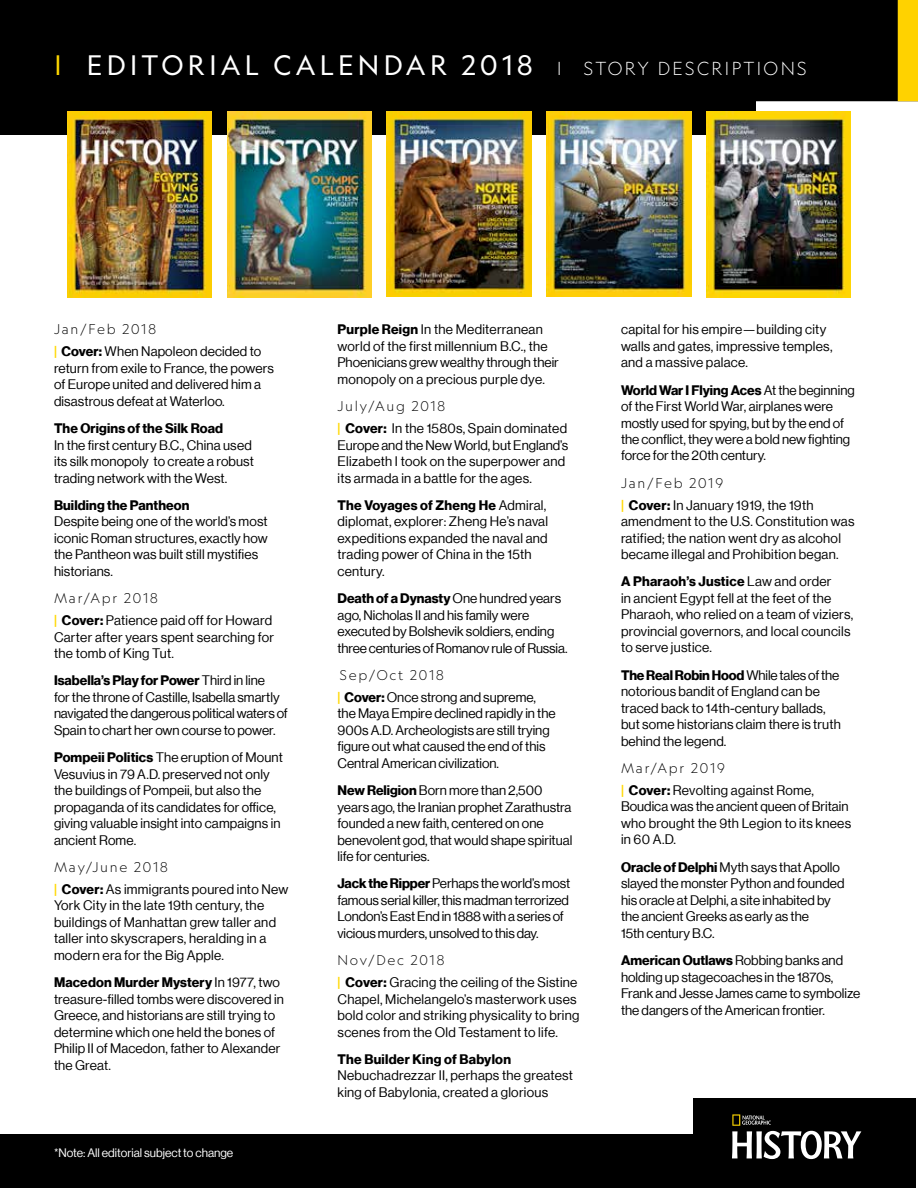
<style>
.page{position:relative;width:918px;height:1188px;background:#fff}
.page>*{position:absolute;margin:0;border:0;box-sizing:border-box;transform-origin:0 0}
.t1{font:27px "Geograph";letter-spacing:.16em;color:#fff}
.t2{font:300 18px "Geograph";letter-spacing:.13em;color:#fff}
.t3{font:13.5px/16.5px "N Haas Grotesk DS Pro 55 Rg";letter-spacing:.01em;color:#000}
.t4{font:13.5px "N Haas Grotesk DS Pro 75 Bd";letter-spacing:.01em;color:#000}
.t5{font:13.5px/16.5px "N Haas Grotesk DS Pro 55 Rg";letter-spacing:-.01em;color:#000}
.t6{font:300 13.5px "Geograph";letter-spacing:.13em;color:#000}
.t7{font:13.5px "N Haas Grotesk DS Pro 75 Bd";letter-spacing:-.01em;color:#000}
.t8{font:12px "N Haas Grotesk DS Pro 55 Rg";color:#fff}
.s1{color:#ffd800}
.s2{font-family:"N Haas Grotesk DS Pro 75 Bd";color:#ffd800}
.s3{font-family:"N Haas Grotesk DS Pro 75 Bd"}
.s4{font-family:"N Haas Grotesk DS Pro 55 Rg"}
</style>
<div class="page">
<div style="left:0;top:1134px;width:726px;height:54px;background:#000"></div>
<div style="left:0;top:0;width:898px;height:135px;background:#000"></div>
<div style="left:898px;top:0;width:20px;height:102px;background:#ffd200"></div>
<div style="left:693px;top:1099px;width:223px;height:89px;background:#000"></div>
<svg style="left:732px;top:1114px;width:129px;height:45px"></svg>
<img style="left:67px;top:112px;width:145px;height:185px">
<img style="left:227px;top:112px;width:145px;height:185px">
<img style="left:387px;top:112px;width:145px;height:185px">
<img style="left:547px;top:112px;width:144px;height:185px">
<img style="left:706px;top:112px;width:145px;height:185px">
<h1 class="t1" style="left:54px;top:48px;width:480px"><span class="s1">|</span> EDITORIAL CALENDAR 2018</h1>
<h2 class="t2" style="left:557px;top:57px;width:252px">| STORY DESCRIPTIONS</h2>
<p class="t6" style="left:54px;top:321px;width:103px">Jan/Feb 2018</p>
<p class="t3" style="left:54px;top:343px;width:221px"><span class="s2">|</span> <span class="s3">Cover:</span> When Napoleon decided to return from exile to France, the powers of Europe united and delivered him a disastrous defeat at Waterloo.</p>
<p class="t4" style="left:54px;top:421px;width:171px">The Origins of the Silk Road</p>
<p class="t3" style="left:54px;top:437px;width:201px">In the first century B.C., China used its silk monopoly to create a robust trading network with the West.</p>
<p class="t4" style="left:54px;top:497px;width:137px">Building the Pantheon</p>
<p class="t3" style="left:54px;top:514px;width:215px">Despite being one of the world’s most iconic Roman structures, exactly how the Pantheon was built still mystifies historians.</p>
<p class="t6" style="left:54px;top:590px;width:105px">Mar/Apr 2018</p>
<p class="t3" style="left:54px;top:612px;width:222px"><span class="s2">|</span> <span class="s3">Cover:</span> Patience paid off for Howard<br>Carter after years spent searching for the tomb of King Tut.</p>
<p class="t4" style="left:54px;top:673px;width:213px">Isabella’s Play for Power <span class="s4">Third in line</span></p>
<p class="t3" style="left:54px;top:689px;width:235px">for the throne of Castille, Isabella smartly navigated the dangerous political waters of<br>Spain to chart her own course to power.</p>
<p class="t3" style="left:54px;top:749px;width:230px"><span class="s3">Pompeii Politics</span> The eruption of Mount Vesuvius in 79 A.D. preserved not only the buildings of Pompeii, but also the propaganda of its candidates for office, giving valuable insight into campaigns in ancient Rome.</p>
<p class="t6" style="left:54px;top:859px;width:115px">May/June 2018</p>
<p class="t3" style="left:54px;top:881px;width:236px"><span class="s2">|</span> <span class="s3">Cover:</span> As immigrants poured into New York City in the late 19th century, the buildings of Manhattan grew taller and taller into skyscrapers, heralding in a modern era for the Big Apple.</p>
<p class="t4" style="left:54px;top:975px;width:228px">Macedon Murder Mystery <span class="s4">In 1977, two</span></p>
<p class="t3" style="left:54px;top:991px;width:231px">treasure-filled tombs were discovered in Greece, and historians are still trying to determine which one held the bones of Philip II of Macedon, father to Alexander the Great.</p>
<p class="t8" style="left:54px;top:1146px;width:181px">*Note: All editorial subject to change</p>
<p class="t3" style="left:338px;top:321px;width:223px"><span class="s3">Purple Reign</span> In the Mediterranean world of the first millennium B.C., the Phoenicians grew wealthy through their monopoly on a precious purple dye.</p>
<p class="t6" style="left:338px;top:398px;width:109px">July/Aug 2018</p>
<p class="t3" style="left:338px;top:420px;width:232px"><span class="s2">|</span> <span class="s3">Cover:</span> In the 1580s, Spain dominated Europe and the New World, but England’s Elizabeth I took on the superpower and its armada in a battle for the ages.</p>
<p class="t4" style="left:338px;top:497px;width:210px">The Voyages of Zheng He <span class="s4">Admiral,</span></p>
<p class="t3" style="left:338px;top:513px;width:212px">diplomat, explorer: Zheng He’s naval expeditions expanded the naval and trading power of China in the 15th century.</p>
<p class="t4" style="left:338px;top:590px;width:225px">Death of a Dynasty <span class="s4">One hundred years</span></p>
<p class="t3" style="left:338px;top:607px;width:232px">ago, Nicholas II and his family were executed by Bolshevik soldiers, ending three centuries of Romanov rule of Russia.</p>
<p class="t6" style="left:340px;top:667px;width:105px">Sep/Oct 2018</p>
<p class="t3" style="left:338px;top:689px;width:220px"><span class="s2">|</span> <span class="s3">Cover:</span> Once strong and supreme, the Maya Empire declined rapidly in the 900s A.D. Archeologists are still trying figure out what caused the end of this Central American civilization.</p>
<p class="t3" style="left:338px;top:782px;width:236px"><span class="s3">New Religion</span> Born more than 2,500 years ago, the Iranian prophet Zarathustra founded a new faith, centered on one benevolent god, that would shape spiritual life for centuries.</p>
<p class="t5" style="left:338px;top:875px;width:234px"><span class="s3">Jack the Ripper</span> Perhaps the world’s most famous serial killer, this madman terrorized London’s East End in 1888 with a series of vicious murders, unsolved to this day.</p>
<p class="t6" style="left:338px;top:952px;width:108px">Nov/Dec 2018</p>
<p class="t3" style="left:338px;top:974px;width:244px"><span class="s2">|</span> <span class="s3">Cover:</span> Gracing the ceiling of the Sistine Chapel, Michelangelo’s masterwork uses bold color and striking physicality to bring scenes from the Old Testament to life.</p>
<p class="t4" style="left:338px;top:1051px;width:175px">The Builder King of Babylon</p>
<p class="t3" style="left:338px;top:1067px;width:237px">Nebuchadrezzar II, perhaps the greatest king of Babylonia, created a glorious</p>
<p class="t3" style="left:621px;top:321px;width:213px">capital for his empire—building city walls and gates, impressive temples, and a massive palace.</p>
<p class="t4" style="left:621px;top:382px;width:235px">World War I Flying Aces <span class="s4">At the beginning</span></p>
<p class="t3" style="left:621px;top:398px;width:231px">of the First World War, airplanes were mostly used for spying, but by the end of the conflict, they were a bold new fighting force for the 20th century.</p>
<p class="t6" style="left:621px;top:475px;width:104px">Jan/Feb 2019</p>
<p class="t3" style="left:621px;top:497px;width:235px"><span class="s2">|</span> <span class="s3">Cover:</span> In January 1919, the 19th amendment to the U.S. Constitution was ratified; the nation went dry as alcohol became illegal and Prohibition began.</p>
<p class="t4" style="left:621px;top:574px;width:212px">A Pharaoh’s Justice <span class="s4">Law and order</span></p>
<p class="t3" style="left:621px;top:590px;width:234px">in ancient Egypt fell at the feet of the Pharaoh, who relied on a team of viziers, provincial governors, and local councils to serve justice.</p>
<p class="t7" style="left:621px;top:667px;width:220px">The Real Robin Hood <span class="s4">While tales of the</span></p>
<p class="t3" style="left:621px;top:683px;width:221px">notorious bandit of England can be traced back to 14th-century ballads, but some historians claim there is truth behind the legend.</p>
<p class="t6" style="left:621px;top:760px;width:105px">Mar/Apr 2019</p>
<p class="t3" style="left:621px;top:782px;width:232px"><span class="s2">|</span> <span class="s3">Cover:</span> Revolting against Rome,<br>Boudica was the ancient queen of Britain who brought the 9th Legion to its knees in 60 A.D.</p>
<p class="t3" style="left:621px;top:859px;width:225px"><span class="s3">Oracle of Delphi</span> Myth says that Apollo slayed the monster Python and founded his oracle at Delphi, a site inhabited by the ancient Greeks as early as the<br>15th century B.C.</p>
<p class="t4" style="left:621px;top:952px;width:224px">American Outlaws <span class="s4">Robbing banks and</span></p>
<p class="t3" style="left:621px;top:969px;width:241px">holding up stagecoaches in the 1870s,<br>Frank and Jesse James came to symbolize the dangers of the American frontier.</p>
</div>
